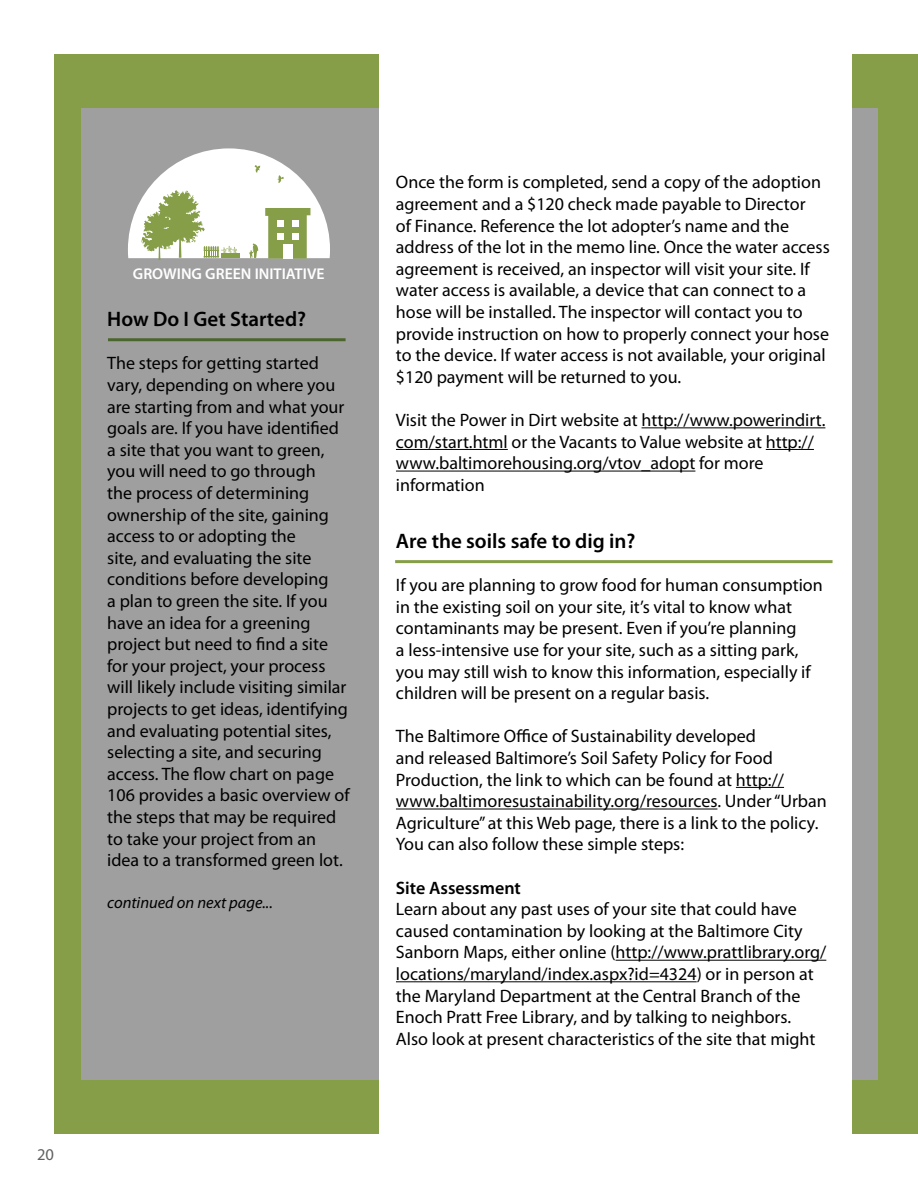
<style>
.page{position:relative;width:918px;height:1188px;background:#fff}
.page>*{position:absolute;margin:0;border:0;box-sizing:border-box;transform-origin:0 0}
.t1{font:600 21px "Myriad Pro";color:#000}
.t2{font:18px/21.6px "Myriad Pro";color:#000}
.t3{font:600 18px "Myriad Pro";color:#000}
.t4{font:italic 16.5px "Myriad Pro";color:#000}
.t5{font:16.5px "Myriad Pro";color:#606161}
.t6{font:600 15.75px "Myriad Pro";color:#fff}
</style>
<div class="page">
<div style="left:54px;top:54px;width:864px;height:1080px;background:#869e48"></div>
<div style="left:81px;top:108px;width:797px;height:972px;background:#a09f9f"></div>
<div style="left:380px;top:0;width:472px;height:1188px;background:#fff"></div>
<svg style="left:128px;top:148px;width:202px;height:112px"></svg>
<hr style="left:395px;top:560px;width:438px;height:3px;background:#869e48">
<hr style="left:108px;top:338px;width:238px;height:3px;background:#4b652e">
<hr style="left:642px;top:427px;width:183px;height:1px;background:#000">
<hr style="left:396px;top:449px;width:112px;height:1px;background:#000">
<hr style="left:766px;top:449px;width:48px;height:1px;background:#000">
<hr style="left:396px;top:471px;width:299px;height:1px;background:#000">
<hr style="left:736px;top:787px;width:48px;height:1px;background:#000">
<hr style="left:396px;top:809px;width:321px;height:1px;background:#000">
<hr style="left:616px;top:960px;width:210px;height:1px;background:#000">
<hr style="left:396px;top:981px;width:301px;height:1px;background:#000">
<p class="t5" style="left:37px;top:1144px;width:18px">20</p>
<p class="t6" style="left:133px;top:264px;width:193px">GROWING GREEN INITIATIVE</p>
<p class="t1" style="left:107px;top:306px;width:201px">How Do I Get Started?</p>
<p class="t2" style="left:107px;top:352px;width:244px">The steps for getting started vary, depending on where you are starting from and what your goals are. If you have identified a site that you want to green, you will need to go through<br>the process of determining ownership of the site, gaining access to or adopting the<br>site, and evaluating the site conditions before developing<br>a plan to green the site. If you have an idea for a greening project but need to find a site for your project, your process will likely include visiting similar projects to get ideas, identifying and evaluating potential sites, selecting a site, and securing access. The flow chart on page<br>106 provides a basic overview of the steps that may be required to take your project from an idea to a transformed green lot.</p>
<p class="t4" style="left:107px;top:892px;width:167px">continued on next page...</p>
<p class="t2" style="left:396px;top:171px;width:435px">Once the form is completed, send a copy of the adoption agreement and a $120 check made payable to Director<br>of Finance. Reference the lot adopter’s name and the address of the lot in the memo line. Once the water access agreement is received, an inspector will visit your site. If water access is available, a device that can connect to a hose will be installed. The inspector will contact you to provide instruction on how to properly connect your hose to the device. If water access is not available, your original $120 payment will be returned to you.</p>
<p class="t2" style="left:396px;top:409px;width:431px">Visit the Power in Dirt website at http://www.powerindirt. com/start.html or the Vacants to Value website at http:// www.baltimorehousing.org/vtov_adopt for more information</p>
<p class="t1" style="left:396px;top:528px;width:241px">Are the soils safe to dig in?</p>
<p class="t2" style="left:396px;top:574px;width:428px">If you are planning to grow food for human consumption in the existing soil on your site, it’s vital to know what contaminants may be present. Even if you’re planning<br>a less-intensive use for your site, such as a sitting park, you may still wish to know this information, especially if children will be present on a regular basis.</p>
<p class="t2" style="left:396px;top:725px;width:432px">The Baltimore Office of Sustainability developed<br>and released Baltimore’s Soil Safety Policy for Food Production, the link to which can be found at http:// www.baltimoresustainability.org/resources. Under “Urban Agriculture” at this Web page, there is a link to the policy.<br>You can also follow these simple steps:</p>
<p class="t3" style="left:396px;top:876px;width:126px">Site Assessment</p>
<p class="t2" style="left:396px;top:898px;width:432px">Learn about any past uses of your site that could have caused contamination by looking at the Baltimore City Sanborn Maps, either online (http://www.prattlibrary.org/ locations/maryland/index.aspx?id=4324) or in person at the Maryland Department at the Central Branch of the Enoch Pratt Free Library, and by talking to neighbors.<br>Also look at present characteristics of the site that might</p>
</div>
